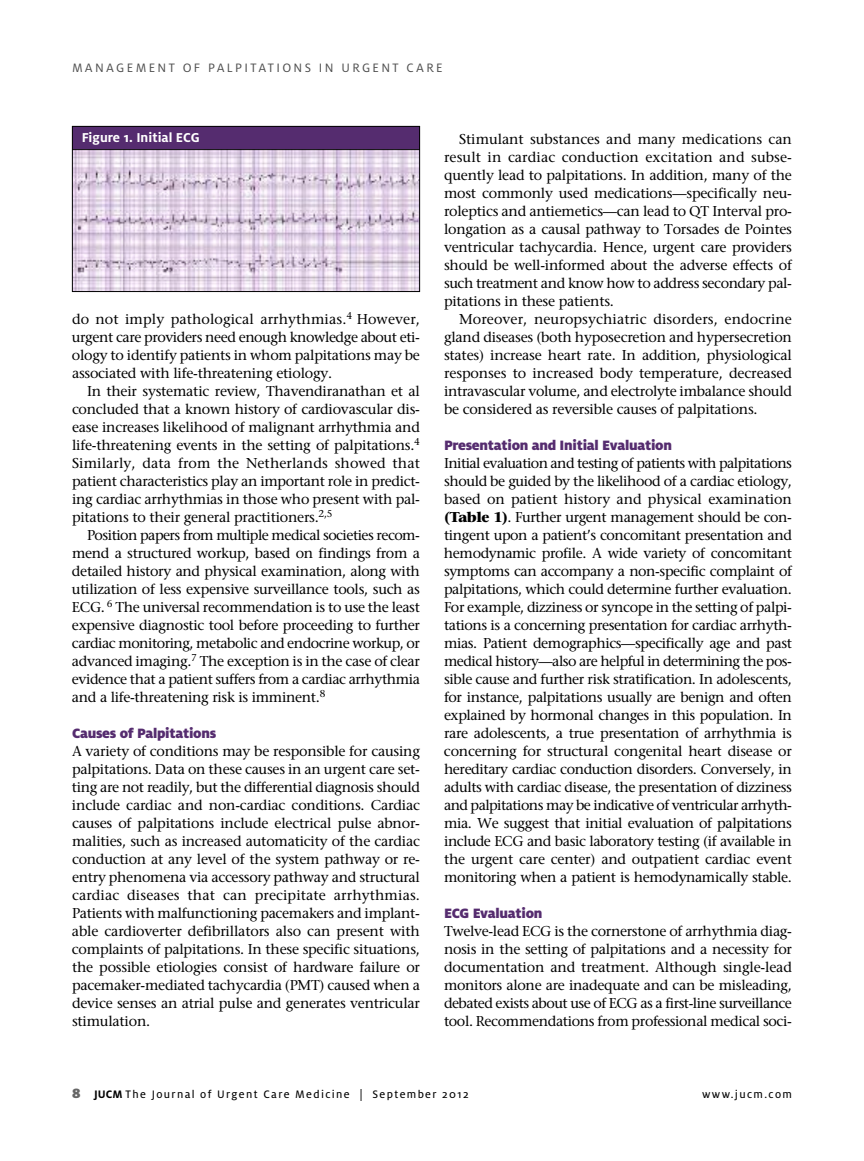
<style>
.page{position:relative;width:864px;height:1161px;background:#fff}
.page>*{position:absolute;margin:0;border:0;box-sizing:border-box;transform-origin:0 0}
.t1{font:900 15px "Milo";letter-spacing:-.02em;color:#552c6f}
.t2{font:14.25px/18px "Stone Serif";letter-spacing:-.015em;color:#000;text-align:justify}
.t3{font:700 14.25px "Milo";color:#fff}
.t4{font:13.5px "Milo";letter-spacing:.17em;color:#4d4d4d}
.t5{font:12px "Milo Text";letter-spacing:.115em;color:#000}
.s1{font-weight:700}
.s2{font-family:"Milo";font-weight:900;font-size:15px;color:#666}
.s3{font-family:"Milo";font-weight:700}
</style>
<div class="page">
<div style="left:72px;top:126px;width:348px;height:24px;background:#552c6f"></div>
<img style="left:73px;top:150px;width:346px;height:141px">
<hr style="left:72px;top:126px;width:1px;height:166px;background:#000">
<hr style="left:419px;top:126px;width:1px;height:166px;background:#000">
<hr style="left:72px;top:126px;width:348px;height:1px;background:#000">
<hr style="left:72px;top:149px;width:348px;height:1px;background:#000">
<hr style="left:72px;top:291px;width:348px;height:1px;background:#000">
<p class="t4" style="left:72px;top:63px;width:372px">MANAGEMENT OF PALPITATIONS IN URGENT CARE</p>
<p class="t3" style="left:82px;top:133px;width:120px">Figure 1. Initial ECG</p>
<p class="t2" style="left:72px;top:312px;width:350px">do not imply pathological arrhythmias.<sup>4</sup> However, urgent care providers need enough knowledge about eti&shy;ology to identify patients in whom palpitations may be associated with life-threatening etiology.</p>
<p class="t2" style="left:72px;top:384px;width:350px;text-indent:15px">In their systematic review, Thavendiranathan et al concluded that a known history of cardiovascular dis&shy;ease increases likelihood of malignant arrhythmia and life-threatening events in the setting of palpitations.<sup>4<br></sup>Similarly, data from the Netherlands showed that patient characteristics play an important role in predict&shy;ing cardiac arrhythmias in those who present with pal&shy;pitations to their general practitioners.<sup>2,5</sup></p>
<p class="t2" style="left:72px;top:528px;width:350px;text-indent:15px">Position papers from multiple medical societies recom&shy;mend a structured workup, based on findings from a detailed history and physical examination, along with utilization of less expensive surveillance tools, such as ECG. <sup>6</sup> The universal recommendation is to use the least expensive diagnostic tool before proceeding to further cardiac monitoring, metabolic and endocrine workup, or advanced imaging.<sup>7</sup> The exception is in the case of clear evidence that a patient suffers from a cardiac arrhythmia and a life-threatening risk is imminent.<sup>8</sup></p>
<p class="t1" style="left:72px;top:728px;width:146px">Causes of Palpitations</p>
<p class="t2" style="left:72px;top:744px;width:350px">A variety of conditions may be responsible for causing palpitations. Data on these causes in an urgent care set&shy;ting are not readily, but the differential diagnosis should include cardiac and non-cardiac conditions. Cardiac causes of palpitations include electrical pulse abnor&shy;malities, such as increased automaticity of the cardiac conduction at any level of the system pathway or re&shy;entry phenomena via accessory pathway and structural cardiac diseases that can precipitate arrhythmias.<br>Patients with malfunctioning pacemakers and implant&shy;able cardioverter defibrillators also can present with complaints of palpitations. In these specific situations, the possible etiologies consist of hardware failure or pacemaker-mediated tachycardia (PMT) caused when a device senses an atrial pulse and generates ventricular stimulation.</p>
<p class="t2" style="left:444px;top:132px;width:350px;text-indent:15px">Stimulant substances and many medications can result in cardiac conduction excitation and subse&shy;quently lead to palpitations. In addition, many of the most commonly used medications—specifically neu&shy;roleptics and antiemetics—can lead to QT Interval pro&shy;longation as a causal pathway to Torsades de Pointes ventricular tachycardia. Hence, urgent care providers should be well-informed about the adverse effects of such treatment and know how to address secondary pal&shy;pitations in these patients.</p>
<p class="t2" style="left:444px;top:312px;width:350px;text-indent:15px">Moreover, neuropsychiatric disorders, endocrine gland diseases (both hyposecretion and hypersecretion states) increase heart rate. In addition, physiological responses to increased body temperature, decreased intravascular volume, and electrolyte imbalance should be considered as reversible causes of palpitations.</p>
<p class="t1" style="left:444px;top:440px;width:229px">Presentation and Initial Evaluation</p>
<p class="t2" style="left:444px;top:456px;width:350px">Initial evaluation and testing of patients with palpitations should be guided by the likelihood of a cardiac etiology, based on patient history and physical examination <span class="s1">(Table 1)</span>. Further urgent management should be con&shy;tingent upon a patient’s concomitant presentation and hemodynamic profile. A wide variety of concomitant symptoms can accompany a non-specific complaint of palpitations, which could determine further evaluation.<br>For example, dizziness or syncope in the setting of palpi&shy;tations is a concerning presentation for cardiac arrhyth&shy;mias. Patient demographics—specifically age and past medical history—also are helpful in determining the pos&shy;sible cause and further risk stratification. In adolescents, for instance, palpitations usually are benign and often explained by hormonal changes in this population. In rare adolescents, a true presentation of arrhythmia is concerning for structural congenital heart disease or hereditary cardiac conduction disorders. Conversely, in adults with cardiac disease, the presentation of dizziness and palpitations may be indicative of ventricular arrhyth&shy;mia. We suggest that initial evaluation of palpitations include ECG and basic laboratory testing (if available in the urgent care center) and outpatient cardiac event monitoring when a patient is hemodynamically stable.</p>
<p class="t1" style="left:444px;top:908px;width:100px">ECG Evaluation</p>
<p class="t2" style="left:444px;top:924px;width:350px">Twelve-lead ECG is the cornerstone of arrhythmia diag&shy;nosis in the setting of palpitations and a necessity for documentation and treatment. Although single-lead monitors alone are inadequate and can be misleading, debated exists about use of ECG as a first-line surveillance tool. Recommendations from professional medical soci-</p>
<p class="t5" style="left:72px;top:1090px;width:398px"><span class="s2">8</span> <span class="s3">JUCM</span> The Journal of Urgent Care Medicine | September 2012</p>
<p class="t5" style="left:702px;top:1090px;width:91px">www.jucm.com</p>
</div>
